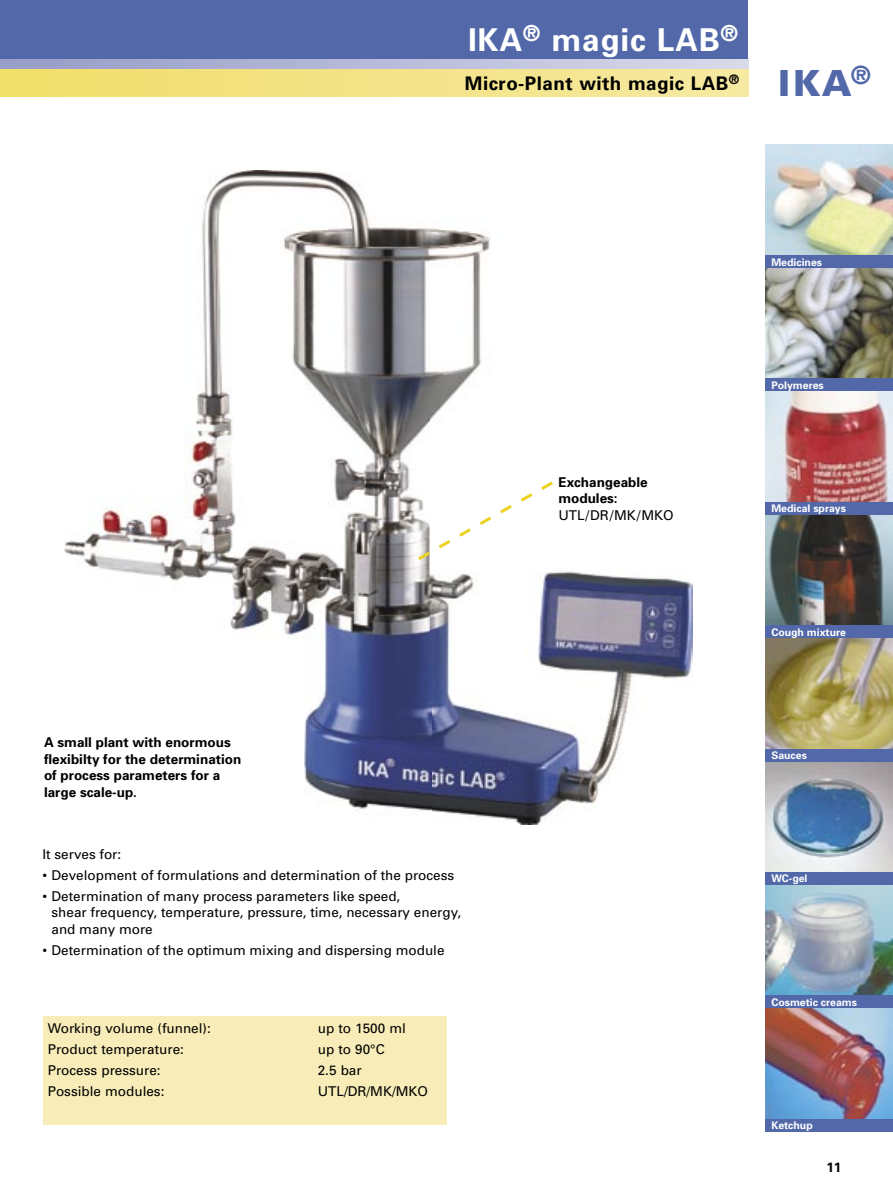
<style>
.page{position:relative;width:893px;height:1191px;background:#fff}
.page>*{position:absolute;margin:0;border:0;box-sizing:border-box;transform-origin:0 0}
.t1{font:900 36px "Univers";color:#5268a9}
.t2{font:700 31.5px "Univers";letter-spacing:.025em;color:#fff}
.t3{font:700 18.75px "Univers";letter-spacing:.025em;color:#000}
.t4{font:13.5px/16.5px "Univers";color:#000}
.t5{font:700 13.5px/16.5px "Univers";color:#000}
.t6{font:700 10.5px "Univers";color:#fff}
</style>
<div class="page">
<div style="left:0;top:68px;width:748px;height:28px;background:linear-gradient(to right,#f1de6b,#f6e8a1)"></div>
<div style="left:0;top:0;width:748px;height:68px;background:#5268a9"></div>
<svg style="left:0;top:60px;width:748px;height:8px;background:#b7bad8"></svg>
<img style="left:765px;top:145px;width:128px;height:110px">
<img style="left:765px;top:268px;width:128px;height:110px">
<img style="left:765px;top:391px;width:128px;height:481px">
<svg style="left:765px;top:638px;width:128px;height:110px;background:#a99d67"></svg>
<img style="left:765px;top:884px;width:128px;height:234px">
<img style="left:65px;top:171px;width:628px;height:653px">
<div style="left:43px;top:1016px;width:403px;height:108px;background:#f8edb9"></div>
<div style="left:765px;top:255px;width:128px;height:13px;background:#5268a9"></div>
<div style="left:765px;top:378px;width:128px;height:13px;background:#5268a9"></div>
<div style="left:765px;top:502px;width:128px;height:12px;background:#5268a9"></div>
<div style="left:765px;top:625px;width:128px;height:13px;background:#5268a9"></div>
<div style="left:765px;top:748px;width:128px;height:13px;background:#5268a9"></div>
<div style="left:765px;top:872px;width:128px;height:12px;background:#5268a9"></div>
<div style="left:765px;top:995px;width:128px;height:13px;background:#5268a9"></div>
<div style="left:765px;top:1118px;width:128px;height:13px;background:#5268a9"></div>
<svg style="left:418px;top:481px;width:135px;height:79px"></svg>
<h2 class="t2" style="left:468px;top:20px;width:272px">IKA<sup>®</sup> magic LAB<sup>®</sup></h2>
<h3 class="t3" style="left:465px;top:71px;width:276px">Micro-Plant with magic LAB<sup>®</sup></h3>
<h1 class="t1" style="left:778px;top:61px;width:94px">IKA<sup>®</sup></h1>
<p class="t5" style="left:44px;top:734px;width:199px">A small plant with enormous flexibilty for the determination of process parameters for a large scale-up.</p>
<p class="t4" style="left:43px;top:845px;width:80px">It serves for:</p>
<p class="t4" style="left:43px;top:866px;width:413px">• Development of formulations and determination of the process</p>
<p class="t4" style="left:52px;top:887px;width:411px;text-indent:-9px">• Determination of many process parameters like speed,<br>shear frequency, temperature, pressure, time, necessary energy, and many more</p>
<p class="t4" style="left:43px;top:941px;width:404px">• Determination of the optimum mixing and dispersing module</p>
<p class="t4" style="left:48px;top:1020px;width:165px">Working volume (funnel):</p>
<p class="t4" style="left:318px;top:1020px;width:90px">up to 1500 ml</p>
<p class="t4" style="left:48px;top:1041px;width:138px">Product temperature:</p>
<p class="t4" style="left:318px;top:1041px;width:68px">up to 90°C</p>
<p class="t4" style="left:48px;top:1062px;width:114px">Process pressure:</p>
<p class="t4" style="left:318px;top:1062px;width:45px">2.5 bar</p>
<p class="t4" style="left:48px;top:1083px;width:118px">Possible modules:</p>
<p class="t4" style="left:318px;top:1083px;width:112px">UTL/DR/MK/MKO</p>
<p class="t5" style="left:558px;top:473px;width:91px">Exchangeable modules:</p>
<p class="t4" style="left:558px;top:506px;width:117px">UTL/DR/MK/MKO</p>
<p class="t6" style="left:771px;top:255px;width:52px">Medicines</p>
<p class="t6" style="left:771px;top:378px;width:54px">Polymeres</p>
<p class="t6" style="left:771px;top:502px;width:76px">Medical sprays</p>
<p class="t6" style="left:771px;top:625px;width:76px">Cough mixture</p>
<p class="t6" style="left:771px;top:748px;width:37px">Sauces</p>
<p class="t6" style="left:771px;top:871px;width:38px">WC-gel</p>
<p class="t6" style="left:771px;top:995px;width:87px">Cosmetic creams</p>
<p class="t6" style="left:771px;top:1118px;width:43px">Ketchup</p>
<p class="t5" style="left:826px;top:1158px;width:17px">11</p>
</div>
